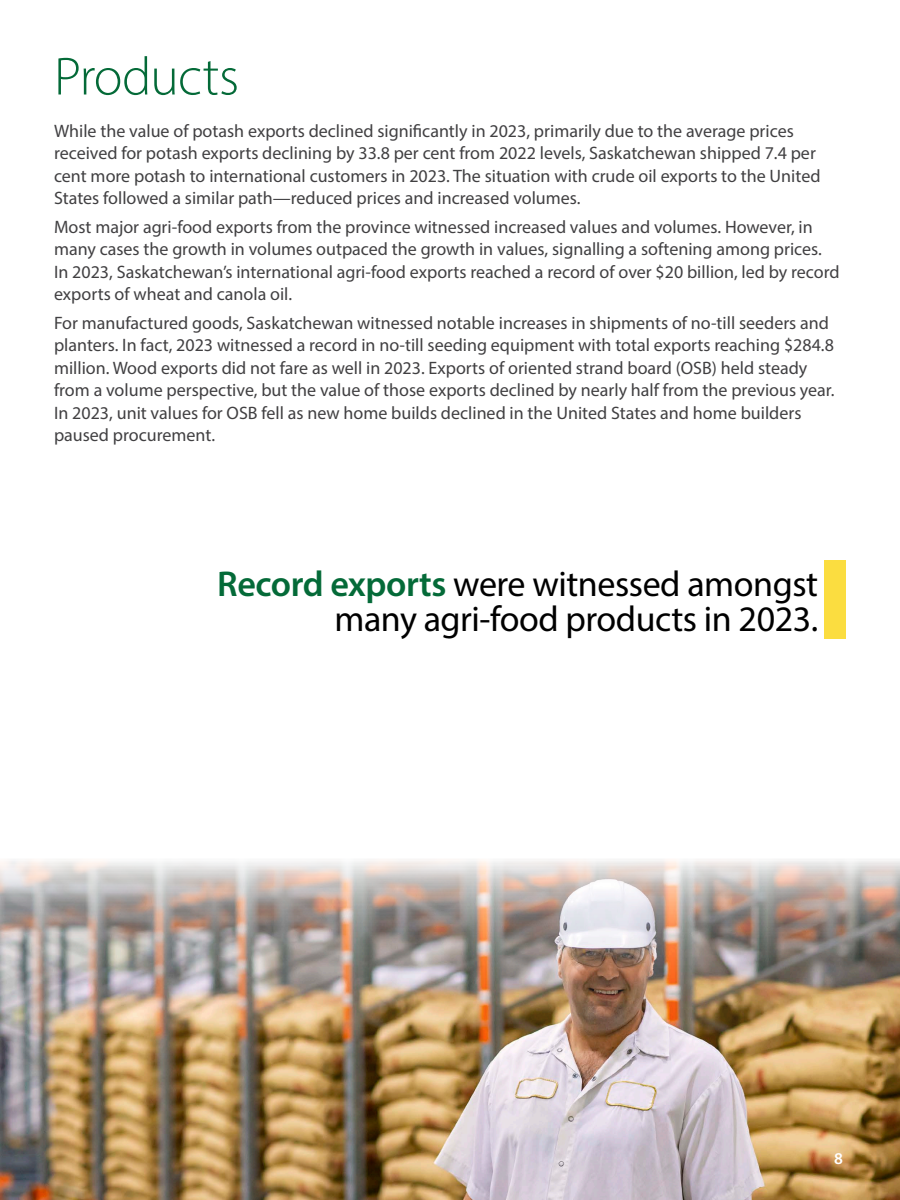
<style>
.page{position:relative;width:900px;height:1200px;background:#fff}
.page>*{position:absolute;margin:0;border:0;box-sizing:border-box;transform-origin:0 0}
.t1{font:300 54px "Myriad Pro";letter-spacing:-.015em;color:#046a38}
.t2{font:36px/34.5px "Myriad Pro";letter-spacing:-.01em;color:#000;text-align:right}
.Body{font:18px/22.5px "Myriad Pro";color:#414042}
.t3{font:600 16.5px "Myriad Pro";color:#fff}
.s1{font-weight:600;color:#046a38}
</style>
<div class="page">
<div style="left:824px;top:561px;width:22px;height:78px;background:#fbdd40"></div>
<img style="left:0;top:861px;width:900px;height:339px">
<p class="t1" style="left:54px;top:44px;width:187px">Products</p>
<p class="Body" style="left:54px;top:119px;width:768px">While the value of potash exports declined significantly in 2023, primarily due to the average prices received for potash exports declining by 33.8 per cent from 2022 levels, Saskatchewan shipped 7.4 per cent more potash to international customers in 2023. The situation with crude oil exports to the United States followed a similar path—reduced prices and increased volumes.</p>
<p class="Body" style="left:54px;top:215px;width:787px">Most major agri-food exports from the province witnessed increased values and volumes. However, in many cases the growth in volumes outpaced the growth in values, signalling a softening among prices.<br>In 2023, Saskatchewan’s international agri-food exports reached a record of over $20 billion, led by record exports of wheat and canola oil.</p>
<p class="Body" style="left:54px;top:311px;width:781px">For manufactured goods, Saskatchewan witnessed notable increases in shipments of no-till seeders and planters. In fact, 2023 witnessed a record in no-till seeding equipment with total exports reaching $284.8 million. Wood exports did not fare as well in 2023. Exports of oriented strand board (OSB) held steady from a volume perspective, but the value of those exports declined by nearly half from the previous year.<br>In 2023, unit values for OSB fell as new home builds declined in the United States and home builders paused procurement.</p>
<p class="t2" style="left:217px;top:566px;width:602px"><span class="s1">Record exports</span> were witnessed amongst many agri-food products in 2023.</p>
<p class="t3" style="left:834px;top:1148px;width:10px">8</p>
</div>
